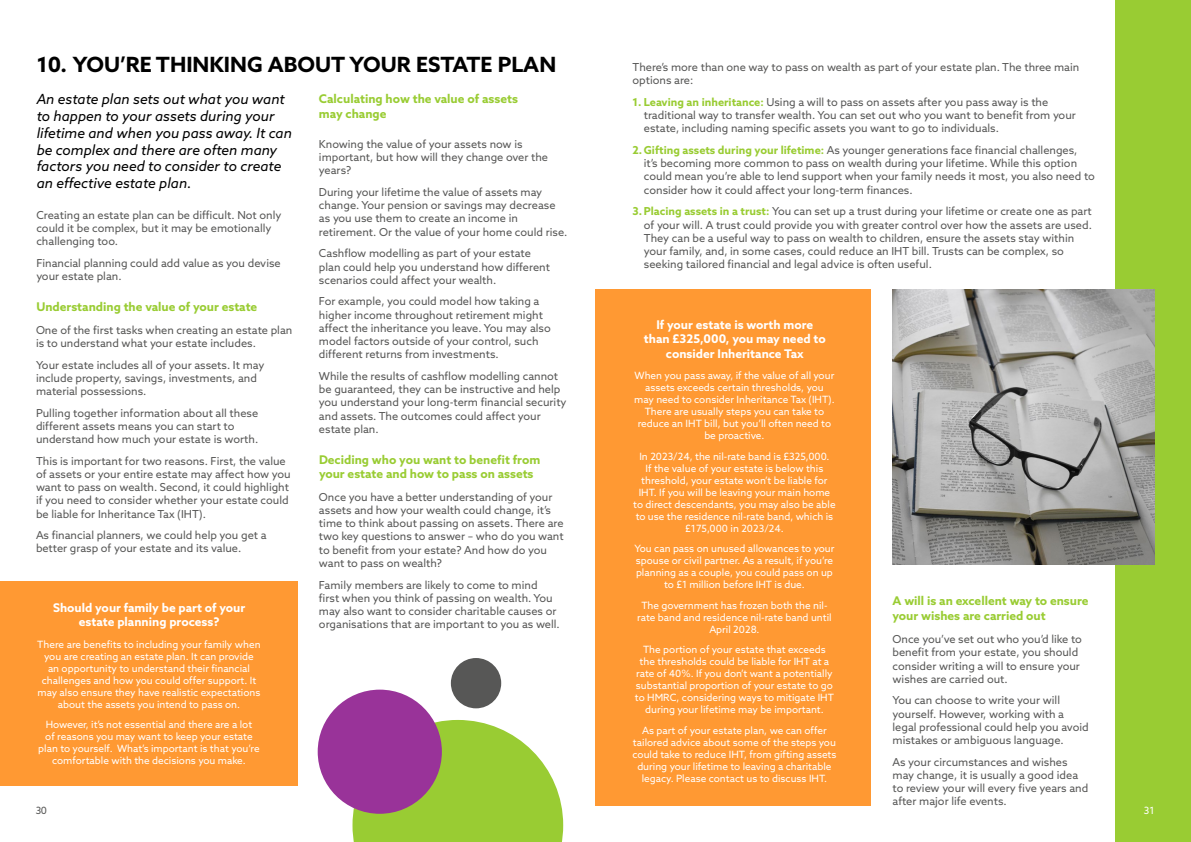
<style>
.page{position:relative;width:1191px;height:842px;background:#fff}
.page>*{position:absolute;margin:0;border:0;box-sizing:border-box;transform-origin:0 0}
.t1{font:700 21px "Azo Sans";color:#000}
.t2{font:italic 14px/16.8px "Azo Sans";color:#000}
.t3{font:700 12px/14.4px "Azo Sans";color:#9c3}
.t4{font:700 12px/14.4px "Azo Sans";color:#fff;text-align:center}
.t5{font:11px/13.2px "Azo Sans";color:#575756}
.t6{font:10px/12px "Azo Sans";color:#fff;text-align:center}
.t7{font:10px "Azo Sans";color:#575756}
.s1{font-weight:700;color:#9c3}
</style>
<div class="page">
<div style="left:1115px;top:0;width:76px;height:842px;background:#9c3"></div>
<div style="left:0;top:581px;width:298px;height:204px;background:#f93"></div>
<div style="left:595px;top:289px;width:276px;height:517px;background:#f93"></div>
<img style="left:892px;top:289px;width:262px;height:275px">
<svg style="left:352px;top:720px;width:211px;height:122px;background:#a6d24e"></svg>
<div style="left:318px;top:690px;width:124px;height:124px;background:#939;border-radius:50%"></div>
<div style="left:451px;top:658px;width:50px;height:50px;background:#575756;border-radius:50%"></div>
<h1 class="t1" style="left:37px;top:50px;width:521px">10. YOU’RE THINKING ABOUT YOUR ESTATE PLAN</h1>
<p class="t2" style="left:37px;top:91px;width:257px">An estate plan sets out what you want to happen to your assets during your lifetime and when you pass away. It can be complex and there are often many factors you need to consider to create an effective estate plan.</p>
<p class="t5" style="left:36px;top:208px;width:247px">Creating an estate plan can be difficult. Not only could it be complex, but it may be emotionally challenging too.</p>
<p class="t5" style="left:36px;top:256px;width:246px">Financial planning could add value as you devise your estate plan.</p>
<p class="t3" style="left:319px;top:92px;width:200px">Calculating how the value of assets may change</p>
<p class="t5" style="left:319px;top:137px;width:231px">Knowing the value of your assets now is important, but how will they change over the years?</p>
<p class="t5" style="left:319px;top:185px;width:250px">During your lifetime the value of assets may change. Your pension or savings may decrease as you use them to create an income in retirement. Or the value of your home could rise.</p>
<p class="t5" style="left:319px;top:247px;width:232px">Cashflow modelling as part of your estate plan could help you understand how different scenarios could affect your wealth.</p>
<p class="t5" style="left:319px;top:295px;width:233px">For example, you could model how taking a higher income throughout retirement might affect the inheritance you leave. You may also model factors outside of your control, such different returns from investments.</p>
<p class="t5" style="left:319px;top:369px;width:249px">While the results of cashflow modelling cannot be guaranteed, they can be instructive and help you understand your long-term financial security and assets. The outcomes could affect your estate plan.</p>
<p class="t3" style="left:36px;top:299px;width:222px">Understanding the value of your estate</p>
<p class="t5" style="left:36px;top:323px;width:258px">One of the first tasks when creating an estate plan is to understand what your estate includes.</p>
<p class="t5" style="left:36px;top:358px;width:230px">Your estate includes all of your assets. It may include property, savings, investments, and material possessions.</p>
<p class="t5" style="left:36px;top:406px;width:224px">Pulling together information about all these different assets means you can start to understand how much your estate is worth.</p>
<p class="t5" style="left:36px;top:454px;width:256px">This is important for two reasons. First, the value of assets or your entire estate may affect how you want to pass on wealth. Second, it could highlight if you need to consider whether your estate could be liable for Inheritance Tax (IHT).</p>
<p class="t5" style="left:36px;top:529px;width:232px">As financial planners, we could help you get a better grasp of your estate and its value.</p>
<p class="t3" style="left:319px;top:452px;width:223px">Deciding who you want to benefit from your estate and how to pass on assets</p>
<p class="t5" style="left:319px;top:490px;width:246px">Once you have a better understanding of your assets and how your wealth could change, it’s time to think about passing on assets. There are two key questions to answer – who do you want to benefit from your estate? And how do you want to pass on wealth?</p>
<p class="t5" style="left:319px;top:578px;width:242px">Family members are likely to come to mind first when you think of passing on wealth. You may also want to consider charitable causes or organisations that are important to you as well.</p>
<p class="t4" style="left:53px;top:600px;width:194px">Should your family be part of your estate planning process?</p>
<p class="t6" style="left:37px;top:638px;width:225px">There are benefits to including your family when you are creating an estate plan. It can provide an opportunity to understand their financial challenges and how you could offer support. It may also ensure they have realistic expectations about the assets you intend to pass on.</p>
<p class="t6" style="left:38px;top:718px;width:223px">However, it’s not essential and there are a lot<br>of reasons you may want to keep your estate plan to yourself. What’s important is that you’re comfortable with the decisions you make.</p>
<p class="t7" style="left:36px;top:804px;width:13px">30</p>
<p class="t5" style="left:632px;top:60px;width:448px">There’s more than one way to pass on wealth as part of your estate plan. The three main options are:</p>
<p class="t5" style="left:644px;top:95px;width:433px;text-indent:-11px"><span class="s1">1. Leaving an inheritance:</span> Using a will to pass on assets after you pass away is the traditional way to transfer wealth. You can set out who you want to benefit from your estate, including naming specific assets you want to go to individuals.</p>
<p class="t5" style="left:644px;top:143px;width:452px;text-indent:-11px"><span class="s1">2.Gifting assets during your lifetime:</span> As younger generations face financial challenges,<br>it’s becoming more common to pass on wealth during your lifetime. While this option could mean you’re able to lend support when your family needs it most, you also need to consider how it could affect your long-term finances.</p>
<p class="t5" style="left:644px;top:205px;width:449px;text-indent:-11px"><span class="s1">3.Placing assets in a trust:</span> You can set up a trust during your lifetime or create one as part of your will. A trust could provide you with greater control over how the assets are used.<br>They can be a useful way to pass on wealth to children, ensure the assets stay within your family, and, in some cases, could reduce an IHT bill. Trusts can be complex, so seeking tailored financial and legal advice is often useful.</p>
<p class="t4" style="left:644px;top:317px;width:183px">If your estate is worth more than £325,000, you may need to consider Inheritance Tax</p>
<p class="t6" style="left:634px;top:370px;width:202px">When you pass away, if the value of all your assets exceeds certain thresholds, you may need to consider Inheritance Tax (IHT).<br>There are usually steps you can take to reduce an IHT bill, but you’ll often need to be proactive.</p>
<p class="t6" style="left:633px;top:450px;width:204px">In 2023/24, the nil-rate band is £325,000.<br>If the value of your estate is below this threshold, your estate won’t be liable for IHT. If you will be leaving your main home to direct descendants, you may also be able to use the residence nil-rate band, which is £175,000 in 2023/24.</p>
<p class="t6" style="left:634px;top:543px;width:202px">You can pass on unused allowances to your spouse or civil partner. As a result, if you’re planning as a couple, you could pass on up to £1 million before IHT is due.</p>
<p class="t6" style="left:637px;top:599px;width:196px">The government has frozen both the nil&shy;rate band and residence nil-rate band until<br>April 2028.</p>
<p class="t6" style="left:635px;top:644px;width:200px">The portion of your estate that exceeds the thresholds could be liable for IHT at a rate of 40%. If you don’t want a potentially substantial proportion of your estate to go to HMRC, considering ways to mitigate IHT during your lifetime may be important.</p>
<p class="t6" style="left:632px;top:724px;width:205px">As part of your estate plan, we can offer tailored advice about some of the steps you could take to reduce IHT, from gifting assets during your lifetime to leaving a charitable legacy. Please contact us to discuss IHT.</p>
<p class="t3" style="left:892px;top:593px;width:198px">A will is an excellent way to ensure your wishes are carried out</p>
<p class="t5" style="left:892px;top:632px;width:191px">Once you’ve set out who you’d like to benefit from your estate, you should consider writing a will to ensure your wishes are carried out.</p>
<p class="t5" style="left:892px;top:694px;width:198px">You can choose to write your will yourself. However, working with a legal professional could help you avoid mistakes or ambiguous language.</p>
<p class="t5" style="left:892px;top:755px;width:197px">As your circumstances and wishes may change, it is usually a good idea to review your will every five years and after major life events.</p>
<p class="t6" style="left:1143px;top:804px;width:12px">31</p>
</div>
